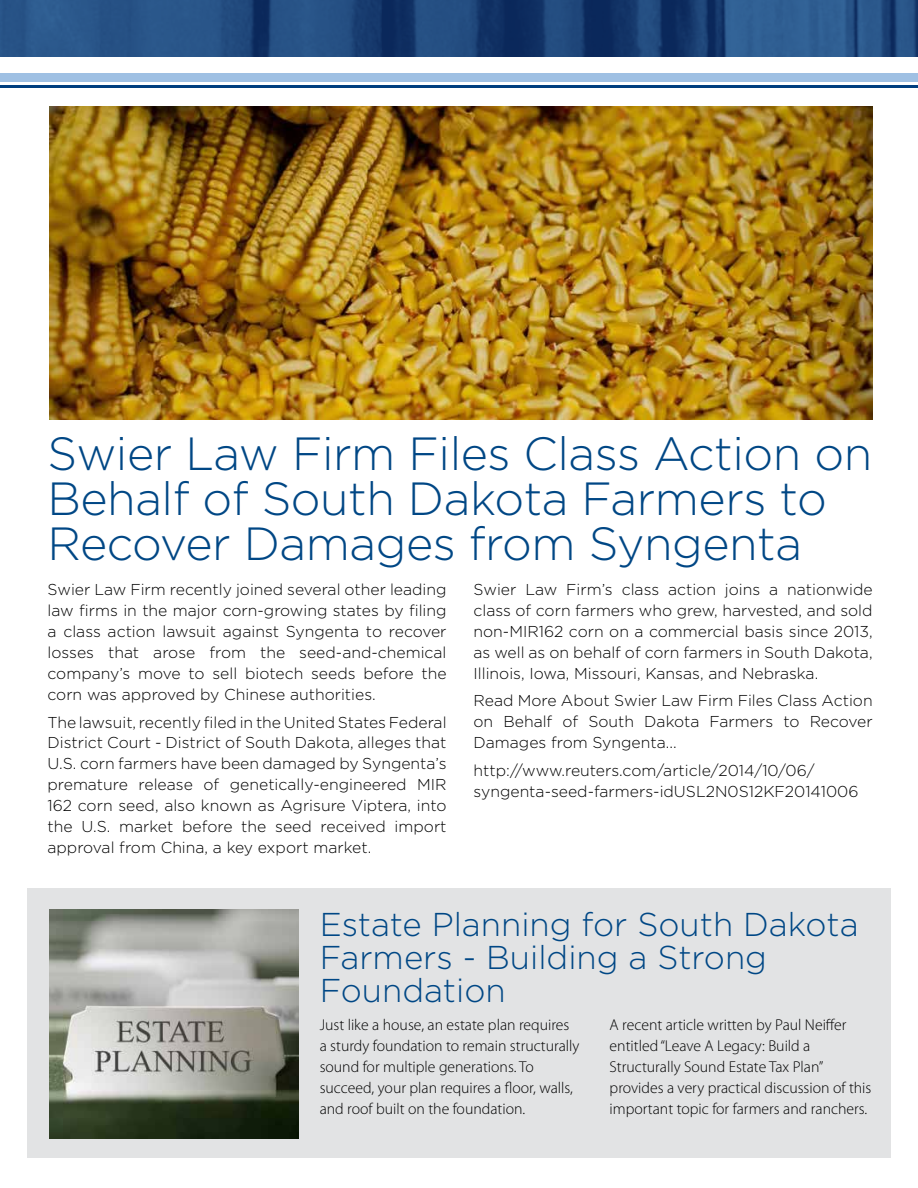
<style>
.page{position:relative;width:918px;height:1188px;background:#fff}
.page>*{position:absolute;margin:0;border:0;box-sizing:border-box;transform-origin:0 0}
.t1{font:300 46.5px/45px "Gotham";letter-spacing:-.01em;color:#004785}
.t2{font:300 33px/33px "Gotham";color:#004785}
.t3{font:300 15.75px/21px "Gotham";color:#000;text-align:justify}
.t4{font:300 15.75px/21px "Myriad Pro";color:#000}
</style>
<div class="page">
<img style="left:0;top:0;width:918px;height:56px">
<div style="left:0;top:73px;width:918px;height:9px;background:#9fc0e3"></div>
<hr style="left:0;top:86px;width:918px;height:2px;background:#003e7e">
<div style="left:27px;top:888px;width:864px;height:270px;background:#e2e3e4"></div>
<img style="left:50px;top:107px;width:823px;height:312px">
<img style="left:50px;top:909px;width:248px;height:229px">
<h1 class="t1" style="left:48px;top:430px;width:826px">Swier Law Firm Files Class Action on<br>Behalf of South Dakota Farmers to<br>Recover Damages from Syngenta</h1>
<p class="t3" style="left:48px;top:578px;width:401px">Swier Law Firm recently joined several other leading law firms in the major corn-growing states by filing a class action lawsuit against Syngenta to recover losses that arose from the seed-and-chemical company’s move to sell biotech seeds before the corn was approved by Chinese authorities.</p>
<p class="t3" style="left:48px;top:711px;width:401px">The lawsuit, recently filed in the United States Federal District Court - District of South Dakota, alleges that U.S. corn farmers have been damaged by Syngenta’s premature release of genetically-engineered MIR 162 corn seed, also known as Agrisure Viptera, into the U.S. market before the seed received import approval from China, a key export market.</p>
<p class="t3" style="left:474px;top:578px;width:401px">Swier Law Firm’s class action joins a nationwide class of corn farmers who grew, harvested, and sold non-MIR162 corn on a commercial basis since 2013, as well as on behalf of corn farmers in South Dakota, Illinois, Iowa, Missouri, Kansas, and Nebraska.</p>
<p class="t3" style="left:474px;top:690px;width:401px">Read More About Swier Law Firm Files Class Action on Behalf of South Dakota Farmers to Recover Damages from Syngenta...</p>
<p class="t3" style="left:474px;top:760px;width:386px">http://www.reuters.com/article/2014/10/06/ syngenta-seed-farmers-idUSL2N0S12KF20141006</p>
<h2 class="t2" style="left:320px;top:907px;width:541px">Estate Planning for South Dakota<br>Farmers - Building a Strong<br>Foundation</h2>
<p class="t4" style="left:320px;top:1014px;width:261px">Just like a house, an estate plan requires a sturdy foundation to remain structurally sound for multiple generations. To succeed, your plan requires a floor, walls, and roof built on the foundation.</p>
<p class="t4" style="left:610px;top:1014px;width:263px">A recent article written by Paul Neiffer entitled “Leave A Legacy: Build a Structurally Sound Estate Tax Plan” provides a very practical discussion of this important topic for farmers and ranchers.</p>
</div>
